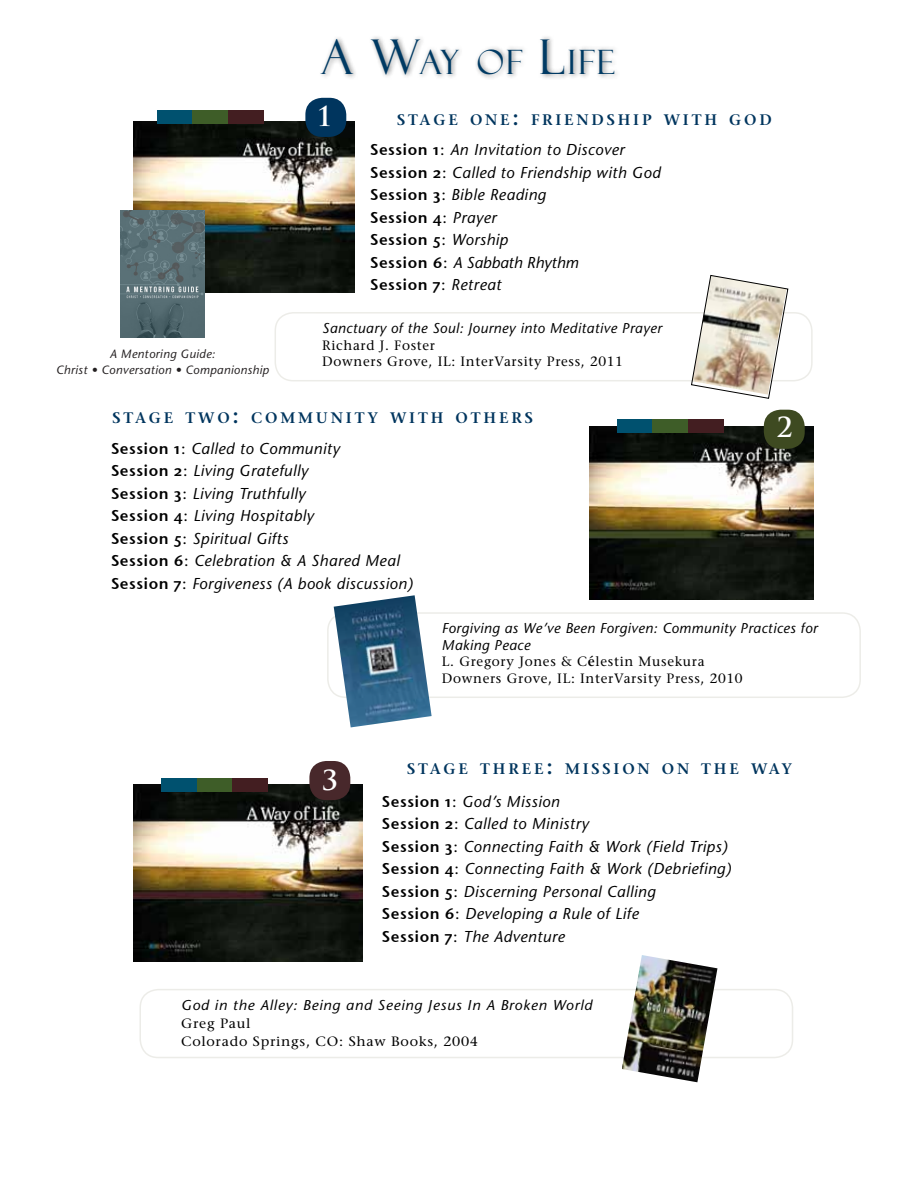
<style>
.page{position:relative;width:918px;height:1188px;background:#fff}
.page>*{position:absolute;margin:0;border:0;box-sizing:border-box;transform-origin:0 0}
.t1{font:33.6px "Felix Titling";color:#003a63}
.t2{font:700 27px "Trajan Pro";color:#fff}
.t3{font:italic 15.75px/22.5px "Stone Sans";letter-spacing:.03em;color:#000}
.t4{font:15.75px/22.5px "Stone Sans Sem OSITCTT Semi";letter-spacing:.03em;color:#000}
.t5{font:italic 15.75px "Stone Sans";color:#000}
.t6{font:600 15.15px "Stone Serif";letter-spacing:.185em;color:#00355e}
.t7{font:italic 14.25px/16.5px "Stone Sans";letter-spacing:.03em;color:#000}
.t8{font:italic 14.25px "Stone Sans";letter-spacing:.05em;color:#000;scale:1.05 1}
.t9{font:13.5px/16.4px "Stone Serif";letter-spacing:.05em;color:#000}
.t10{font:13.5px/18px "Stone Serif";letter-spacing:.05em;color:#000;scale:1.05 1}
.t11{font:italic 12px/16.5px "Stone Sans";letter-spacing:.03em;color:#231f20;text-align:center}
.s1{font-size:48px}
.s2{font-size:21.75px}
.s3{font-family:"Stone Sans Sem OSITCTT Semi";font-style:normal}
.s4{font-family:"Stone Serif";font-style:normal}
.s5{font-family:"Stone Serif"}
.s6{font-family:"Stone Sans";font-style:italic}
.s7{font-weight:600}
</style>
<div class="page">
<div style="left:275px;top:312px;width:538px;height:69px;border:2px solid #c2c1b3;border-radius:18px"></div>
<svg style="left:691px;top:275px;width:97px;height:124px"></svg>
<div style="left:327px;top:612px;width:534px;height:86px;border:2px solid #c2c1b3;border-radius:18px"></div>
<img style="left:334px;top:595px;width:98px;height:132px">
<img style="left:133px;top:121px;width:222px;height:171px">
<div style="left:157px;top:111px;width:36px;height:13px;background:#00516f"></div>
<div style="left:193px;top:111px;width:35px;height:13px;background:#3e5d28"></div>
<div style="left:228px;top:111px;width:35px;height:13px;background:#431e21"></div>
<div style="left:305px;top:98px;width:41px;height:39px;background:#00355e;border-radius:17px"></div>
<div style="left:316px;top:34px;width:304px;height:46px;background:#000;opacity:.5"></div>
<div style="left:139px;top:989px;width:654px;height:69px;border:2px solid #c2c1b3;border-radius:18px"></div>
<img style="left:622px;top:955px;width:95px;height:127px">
<img style="left:590px;top:426px;width:224px;height:173px">
<div style="left:617px;top:419px;width:36px;height:14px;background:#00516f"></div>
<div style="left:653px;top:419px;width:35px;height:14px;background:#3e5d28"></div>
<div style="left:688px;top:419px;width:35px;height:14px;background:#431e21"></div>
<div style="left:764px;top:410px;width:41px;height:39px;background:#3e4a21;border-radius:17px"></div>
<img style="left:134px;top:785px;width:229px;height:176px">
<div style="left:309px;top:761px;width:41px;height:39px;background:#48282b;border-radius:17px"></div>
<div style="left:162px;top:778px;width:35px;height:13px;background:#00516f"></div>
<div style="left:197px;top:778px;width:35px;height:13px;background:#3e5d28"></div>
<div style="left:232px;top:778px;width:36px;height:13px;background:#431e21"></div>
<img style="left:121px;top:211px;width:84px;height:127px">
<h1 class="t1" style="left:321px;top:42px;width:296px"><span class="s1">A W</span>AY OF <span class="s1">L</span>IFE</h1>
<p class="t11" style="left:56px;top:345px;width:214px">A Mentoring Guide:<br>Christ • Conversation • Companionship</p>
<h2 class="t2" style="left:317px;top:99px;width:18px">1</h2>
<p class="t6" style="left:397px;top:110px;width:376px">STAGE ONE<span class="s2">:</span> FRIENDSHIP WITH GOD</p>
<p class="t3" style="left:370px;top:138px;width:292px"><span class="s3">Session 1</span><span class="s4">:</span> An Invitation to Discover<br><span class="s3">Session 2</span><span class="s4">:</span> Called to Friendship with God<br><span class="s3">Session 3</span><span class="s4">:</span> Bible Reading</p>
<p class="t4" style="left:370px;top:206px;width:140px">Session 4<span class="s5">:</span> <span class="s6">Prayer<br></span>Session 5<span class="s5">:</span> <span class="s6">Worship</span></p>
<p class="t5" style="left:370px;top:253px;width:210px"><span class="s3">Session 6</span><span class="s4">:</span> A Sabbath Rhythm</p>
<p class="t4" style="left:370px;top:273px;width:133px">Session 7<span class="s5">:</span> <span class="s6">Retreat</span></p>
<p class="t7" style="left:322px;top:320px;width:341px">Sanctuary of the Soul: Journey into Meditative Prayer</p>
<p class="t9" style="left:322px;top:337px;width:302px">Richard J. Foster<br>Downers Grove, IL: InterVarsity Press, 2011</p>
<p class="t6" style="left:112px;top:409px;width:422px">STAGE TWO<span class="s2">:</span> COMMUNITY WITH OTHERS</p>
<p class="t3" style="left:111px;top:437px;width:303px"><span class="s3">Session 1</span><span class="s4">:</span> Called to Community<br><span class="s3">Session 2</span><span class="s4">:</span> Living Gratefully<br><span class="s3">Session 3</span><span class="s4">:</span> Living Truthfully<br><span class="s3">Session 4</span><span class="s4">:</span> Living Hospitably<br><span class="s3">Session 5</span><span class="s4">:</span> Spiritual Gifts<br><span class="s3">Session 6</span><span class="s4">:</span> Celebration &amp; A Shared Meal<br><span class="s3">Session 7</span><span class="s4">:</span> Forgiveness (A book discussion)</p>
<h2 class="t2" style="left:776px;top:411px;width:18px">2</h2>
<h2 class="t2" style="left:322px;top:764px;width:18px">3</h2>
<p class="t7" style="left:442px;top:620px;width:377px">Forgiving as We’ve Been Forgiven: Community Practices for<br>Making Peace</p>
<p class="t9" style="left:442px;top:653px;width:302px">L. Gregory Jones &amp; C<span class="s7">é</span>lestin Musekura<br>Downers Grove, IL: InterVarsity Press, 2010</p>
<p class="t6" style="left:407px;top:760px;width:386px">STAGE THREE<span class="s2">:</span> MISSION ON THE WAY</p>
<p class="t3" style="left:382px;top:790px;width:351px"><span class="s3">Session 1</span><span class="s4">:</span> God’s Mission<br><span class="s3">Session 2</span><span class="s4">:</span> Called to Ministry<br><span class="s3">Session 3</span><span class="s4">:</span> Connecting Faith &amp; Work (Field Trips)<br><span class="s3">Session 4</span><span class="s4">:</span> Connecting Faith &amp; Work (Debriefing)<br><span class="s3">Session 5</span><span class="s4">:</span> Discerning Personal Calling<br><span class="s3">Session 6</span><span class="s4">:</span> Developing a Rule of Life<br><span class="s3">Session 7</span><span class="s4">:</span> The Adventure</p>
<p class="t8" style="left:181px;top:997px;width:393px">God in the Alley: Being and Seeing Jesus In A Broken World</p>
<p class="t10" style="left:181px;top:1014px;width:284px">Greg Paul<br>Colorado Springs, CO: Shaw Books, 2004</p>
</div>
